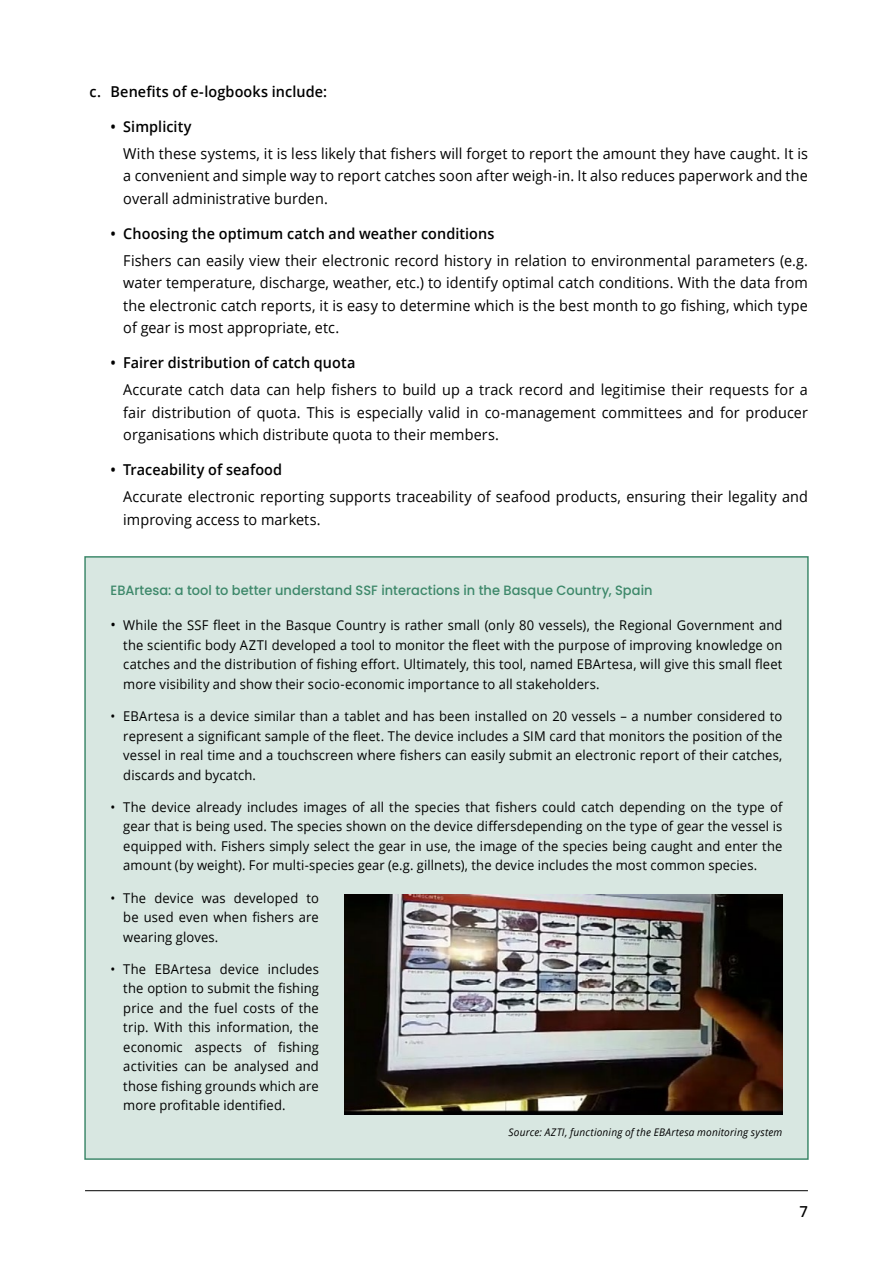
<style>
.page{position:relative;width:893px;height:1263px;background:#fff}
.page>*{position:absolute;margin:0;border:0;box-sizing:border-box;transform-origin:0 0}
.t1{font:15px/22.5px "Open Sans";letter-spacing:.005em;color:#000;text-align:justify;scale:.96 1}
.t2{font:600 15px "Open Sans";letter-spacing:.005em;color:#000;scale:.96 1}
.t3{font:500 15px "Poppins";color:#000}
.t4{font:13.5px/19.5px "Open Sans";letter-spacing:.01em;color:#000;text-align:justify;scale:.96 1}
.t5{font:500 13.5px "Poppins";letter-spacing:.005em;color:#3d886a;scale:.96 1}
.t6{font:italic 10.5px "Open Sans";letter-spacing:.02em;color:#000;scale:.96 1}
.s1{font-size:15px}
</style>
<div class="page">
<hr style="left:85px;top:1190px;width:723px;height:1px;background:#000">
<div style="left:84px;top:556px;width:725px;height:604px;background:#d8e7e1;border:1px solid #3d886a"></div>
<img style="left:344px;top:894px;width:438px;height:220px">
<p class="t2" style="left:90px;top:81px;width:249px">c. Benefits of e-logbooks include:</p>
<p class="t2" style="left:111px;top:116px;width:86px">• Simplicity</p>
<p class="t1" style="left:123px;top:141px;width:715px">With these systems, it is less likely that fishers will forget to report the amount they have caught. It is a convenient and simple way to report catches soon after weigh-in. It also reduces paperwork and the overall administrative burden.</p>
<p class="t2" style="left:111px;top:223px;width:401px">• Choosing the optimum catch and weather conditions</p>
<p class="t1" style="left:123px;top:248px;width:715px">Fishers can easily view their electronic record history in relation to environmental parameters (e.g. water temperature, discharge, weather, etc.) to identify optimal catch conditions. With the data from the electronic catch reports, it is easy to determine which is the best month to go fishing, which type of gear is most appropriate, etc.</p>
<p class="t2" style="left:111px;top:353px;width:256px">• Fairer distribution of catch quota</p>
<p class="t1" style="left:123px;top:378px;width:715px">Accurate catch data can help fishers to build up a track record and legitimise their requests for a fair distribution of quota. This is especially valid in co-management committees and for producer organisations which distribute quota to their members.</p>
<p class="t2" style="left:111px;top:460px;width:180px">• Traceability of seafood</p>
<p class="t1" style="left:123px;top:485px;width:715px">Accurate electronic reporting supports traceability of seafood products, ensuring their legality and improving access to markets.</p>
<p class="t5" style="left:111px;top:583px;width:566px">EBArtesa: a tool to better understand SSF interactions in the Basque Country, Spain</p>
<p class="t4" style="left:123px;top:615px;width:688px;text-indent:-13px"><span class="s1">•</span> While the SSF fleet in the Basque Country is rather small (only 80 vessels), the Regional Government and the scientific body AZTI developed a tool to monitor the fleet with the purpose of improving knowledge on catches and the distribution of fishing effort. Ultimately, this tool, named EBArtesa, will give this small fleet more visibility and show their socio-economic importance to all stakeholders.</p>
<p class="t4" style="left:123px;top:706px;width:688px;text-indent:-13px">• EBArtesa is a device similar than a tablet and has been installed on 20 vessels – a number considered to represent a significant sample of the fleet. The device includes a SIM card that monitors the position of the vessel in real time and a touchscreen where fishers can easily submit an electronic report of their catches, discards and bycatch.</p>
<p class="t4" style="left:123px;top:797px;width:688px;text-indent:-13px">• The device already includes images of all the species that fishers could catch depending on the type of gear that is being used. The species shown on the device differsdepending on the type of gear the vessel is equipped with. Fishers simply select the gear in use, the image of the species being caught and enter the amount (by weight). For multi-species gear (e.g. gillnets), the device includes the most common species.</p>
<p class="t4" style="left:123px;top:888px;width:205px;text-indent:-13px">• The device was developed to be used even when fishers are wearing gloves.</p>
<p class="t4" style="left:123px;top:959px;width:205px;text-indent:-13px">• The EBArtesa device includes the option to submit the fishing price and the fuel costs of the trip. With this information, the economic aspects of fishing activities can be analysed and those fishing grounds which are more profitable identified.</p>
<p class="t6" style="left:509px;top:1125px;width:287px">Source: AZTI, functioning of the EBArtesa monitoring system</p>
<p class="t3" style="left:799px;top:1203px;width:10px">7</p>
</div>
